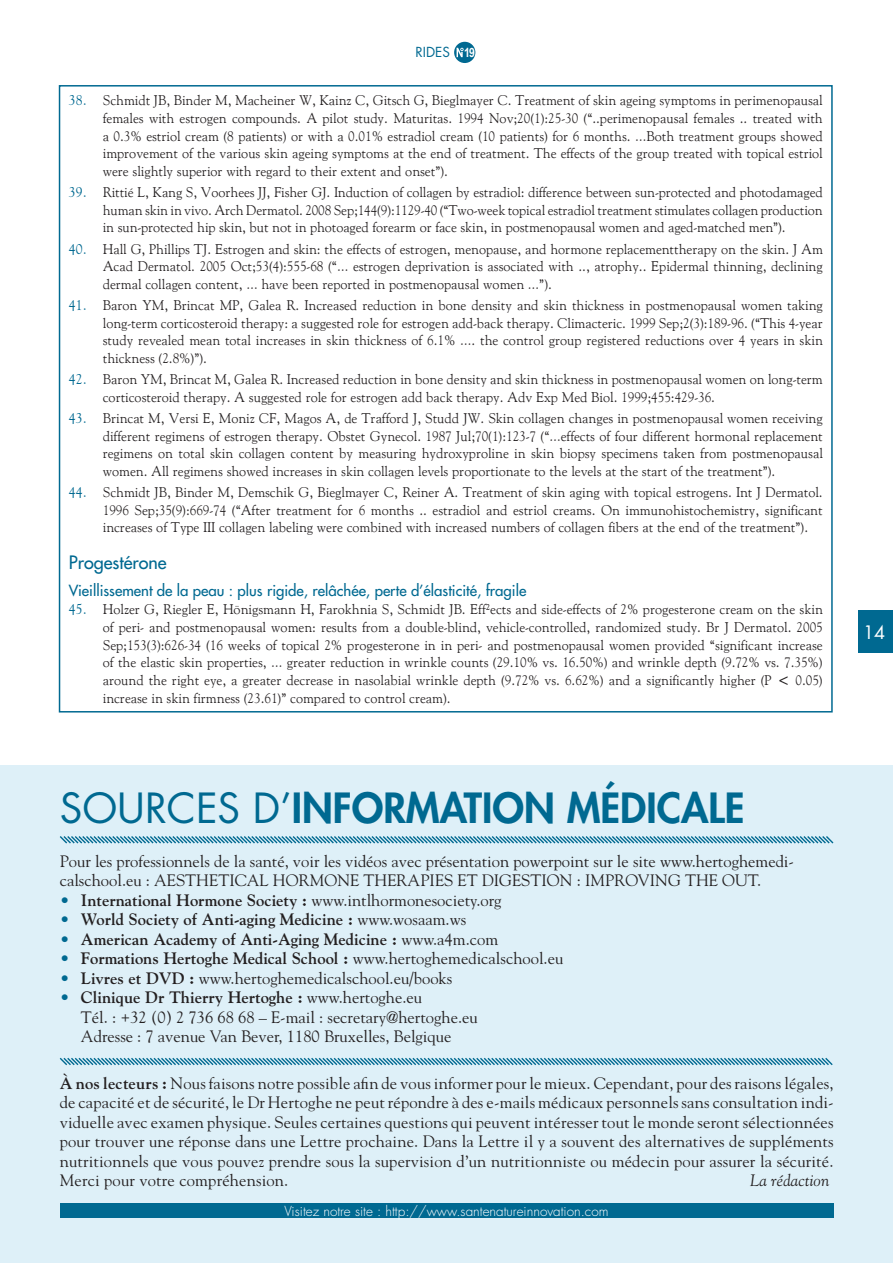
<style>
.page{position:relative;width:893px;height:1263px;background:#fff}
.page>*{position:absolute;margin:0;border:0;box-sizing:border-box;transform-origin:0 0}
.t1{font:800 40.5px "Futura";color:#006991}
.t2{font:18px "Futura";color:#006991}
.t3{font:18px "Futura";color:#fff}
.t4{font:16.5px/19.5px "Goudy";color:#231f20}
.t5{font:700 16.5px "Goudy";color:#231f20}
.t6{font:italic 16.5px "Goudy";letter-spacing:.01em;color:#231f20}
.t7{font:15px "Futura";color:#006991}
.t8{font:14.25px/17.7px "Goudy Old Style ATT";color:#231f20;text-align:justify;scale:.96 1}
.t9{font:300 13.5px "Futura";color:#fff}
.t10{font:13.5px "Futura";color:#006991}
.s1{font-family:"Arial Narrow";font-weight:700;font-size:12.9px;color:#fff}
.s2{font-family:"Goudy";color:#006991}
.s3{font-weight:400}
.s4{font-weight:400;color:#006991}
.s5{color:#006991}
.s6{font-weight:700}
</style>
<div class="page">
<div style="left:859px;top:610px;width:34px;height:43px;background:#006991"></div>
<div style="left:454px;top:42px;width:21px;height:21px;background:#006991;border-radius:50%"></div>
<svg style="left:457px;top:48px;width:7px;height:9px"></svg>
<div style="left:0;top:765px;width:893px;height:498px;background:#def0f8"></div>
<div style="left:60px;top:1203px;width:773px;height:15px;background:#006991"></div>
<svg style="left:60px;top:836px;width:774px;height:8px"></svg>
<svg style="left:59px;top:1057px;width:774px;height:9px"></svg>
<p class="t10" style="left:415px;top:43px;width:61px">RIDES <span class="s1">19</span></p>
<p class="t8" style="left:103px;top:92px;width:751px;text-indent:-34px"><span class="s2">38.</span> Schmidt JB, Binder M, Macheiner W, Kainz C, Gitsch G, Bieglmayer C. Treatment of skin ageing symptoms in perimenopausal females with estrogen compounds. A pilot study. Maturitas. 1994 Nov;20(1):25-30 (“..perimenopausal females .. treated with a 0.3% estriol cream (8 patients) or with a 0.01% estradiol cream (10 patients) for 6 months. …Both treatment groups showed improvement of the various skin ageing symptoms at the end of treatment. The effects of the group treated with topical estriol were slightly superior with regard to their extent and onset”).</p>
<p class="t8" style="left:103px;top:183px;width:751px;text-indent:-34px"><span class="s2">39.</span> Rittié L, Kang S, Voorhees JJ, Fisher GJ. Induction of collagen by estradiol: difference between sun-protected and photodamaged human skin in vivo. Arch Dermatol. 2008 Sep;144(9):1129-40 (“Two-week topical estradiol treatment stimulates collagen production in sun-protected hip skin, but not in photoaged forearm or face skin, in postmenopausal women and aged-matched men”).</p>
<p class="t8" style="left:103px;top:240px;width:752px;text-indent:-34px"><span class="s2">40.</span> Hall G, Phillips TJ. Estrogen and skin: the effects of estrogen, menopause, and hormone replacementtherapy on the skin. J Am Acad Dermatol. 2005 Oct;53(4):555-68 (“… estrogen deprivation is associated with .., atrophy.. Epidermal thinning, declining dermal collagen content, … have been reported in postmenopausal women …”).</p>
<p class="t8" style="left:103px;top:296px;width:752px;text-indent:-34px"><span class="s2">41.</span> Baron YM, Brincat MP, Galea R. Increased reduction in bone density and skin thickness in postmenopausal women taking long-term corticosteroid therapy: a suggested role for estrogen add-back therapy. Climacteric. 1999 Sep;2(3):189-96. (“This 4-year study revealed mean total increases in skin thickness of 6.1% …. the control group registered reductions over 4 years in skin thickness (2.8%)”).</p>
<p class="t8" style="left:103px;top:370px;width:751px;text-indent:-34px"><span class="s2">42.</span> Baron YM, Brincat M, Galea R. Increased reduction in bone density and skin thickness in postmenopausal women on long-term corticosteroid therapy. A suggested role for estrogen add back therapy. Adv Exp Med Biol. 1999;455:429-36.</p>
<p class="t8" style="left:103px;top:409px;width:752px;text-indent:-34px"><span class="s2">43.</span> Brincat M, Versi E, Moniz CF, Magos A, de Trafford J, Studd JW. Skin collagen changes in postmenopausal women receiving different regimens of estrogen therapy. Obstet Gynecol. 1987 Jul;70(1):123-7 (“…effects of four different hormonal replacement regimens on total skin collagen content by measuring hydroxyproline in skin biopsy specimens taken from postmenopausal women. All regimens showed increases in skin collagen levels proportionate to the levels at the start of the treatment”).</p>
<p class="t8" style="left:103px;top:483px;width:751px;text-indent:-34px"><span class="s2">44.</span> Schmidt JB, Binder M, Demschik G, Bieglmayer C, Reiner A. Treatment of skin aging with topical estrogens. Int J Dermatol.<br>1996 Sep;35(9):669-74 (“After treatment for 6 months .. estradiol and estriol creams. On immunohistochemistry, significant increases of Type III collagen labeling were combined with increased numbers of collagen fibers at the end of the treatment”).</p>
<p class="t2" style="left:69px;top:550px;width:99px">Progestérone</p>
<p class="t7" style="left:69px;top:580px;width:459px">Vieillissement de la peau : plus rigide, relâchée, perte d’élasticité, fragile</p>
<p class="t8" style="left:103px;top:601px;width:751px;text-indent:-34px"><span class="s2">45.</span> Holzer G, Riegler E, Hönigsmann H, Farokhnia S, Schmidt JB. Eff²ects and side-effects of 2% progesterone cream on the skin of peri- and postmenopausal women: results from a double-blind, vehicle-controlled, randomized study. Br J Dermatol. 2005<br>Sep;153(3):626-34 (16 weeks of topical 2% progesterone in in peri- and postmenopausal women provided “significant increase of the elastic skin properties, … greater reduction in wrinkle counts (29.10% vs. 16.50%) and wrinkle depth (9.72% vs. 7.35%) around the right eye, a greater decrease in nasolabial wrinkle depth (9.72% vs. 6.62%) and a significantly higher (P &lt; 0.05) increase in skin firmness (23.61)” compared to control cream).</p>
<h1 class="t1" style="left:60px;top:781px;width:298px"><span class="s3">SOURC ES D’</span>INFORMATIO</h1>
<h1 class="t1" style="left:524px;top:781px;width:218px">N MÉDICALE</h1>
<p class="t4" style="left:60px;top:850px;width:736px">Pour les professionnels de la santé, voir les vidéos avec présentation powerpoint sur le site www.hertoghemedi&shy;calschool.eu : AEsthetical</p>
<p class="t4" style="left:273px;top:870px;width:51px">hormone</p>
<p class="t4" style="left:364px;top:870px;width:12px">the</p>
<p class="t4" style="left:397px;top:870px;width:22px">rapies</p>
<p class="t4" style="left:458px;top:870px;width:36px">et digestion</p>
<p class="t4" style="left:577px;top:870px;width:61px">: improving</p>
<p class="t4" style="left:685px;top:870px;width:12px">the</p>
<p class="t4" style="left:722px;top:870px;width:14px">out</p>
<p class="t4" style="left:757px;top:870px;width:6px">.</p>
<p class="t5" style="left:60px;top:889px;width:443px"><span class="s4">•</span> International Hormone Society : <span class="s3">www.intlhormonesociety.org</span></p>
<p class="t5" style="left:60px;top:909px;width:408px"><span class="s4">•</span> World Society of Anti-aging Medicine : <span class="s3">www.wosaam.ws</span></p>
<p class="t5" style="left:60px;top:929px;width:440px"><span class="s4">•</span> American Academy of Anti-Aging Medicine : <span class="s3">www.a4m.com</span></p>
<p class="t5" style="left:60px;top:948px;width:505px"><span class="s4">•</span> Formations Hertoghe Medical School : <span class="s3">www.hertoghemedicalschool.eu</span></p>
<p class="t4" style="left:60px;top:967px;width:394px"><span class="s5">•</span> <span class="s6">Livres et DVD :</span> www.hertoghemedicalschool.eu/books</p>
<p class="t4" style="left:81px;top:987px;width:398px;text-indent:-21px"><span class="s5">•</span> <span class="s6">Clinique Dr Thierry Hertoghe :</span> www.hertoghe.eu<br>Tél. : +32 (0) 2 736 68 68 – E-mail : secretary@hertoghe.eu<br>Adresse : 7 avenue Van Bever, 1180 Bruxelles, Belgique</p>
<p class="t4" style="left:60px;top:1073px;width:775px;text-align:justify"><span class="s6">À nos lecteurs :</span> Nous faisons notre possible afin de vous informer pour le mieux. Cependant, pour des raisons légales, de capacité et de sécurité, le Dr Hertoghe ne peut répondre à des e-mails médicaux personnels sans consultation indi&shy;viduelle avec examen physique. Seules certaines questions qui peuvent intéresser tout le monde seront sélectionnées pour trouver une réponse dans une Lettre prochaine. Dans la Lettre il y a souvent des alternatives de suppléments nutritionnels que vous pouvez prendre sous la supervision d’un nutritionniste ou médecin pour assurer la sécurité.<br>Merci pour votre compréhension.</p>
<p class="t6" style="left:750px;top:1171px;width:81px">La rédaction</p>
<p class="t9" style="left:284px;top:1202px;width:326px">Visitez notre site : http://www.santenatureinnovation.com</p>
<p class="t3" style="left:863px;top:619px;width:24px">14</p>
</div>
